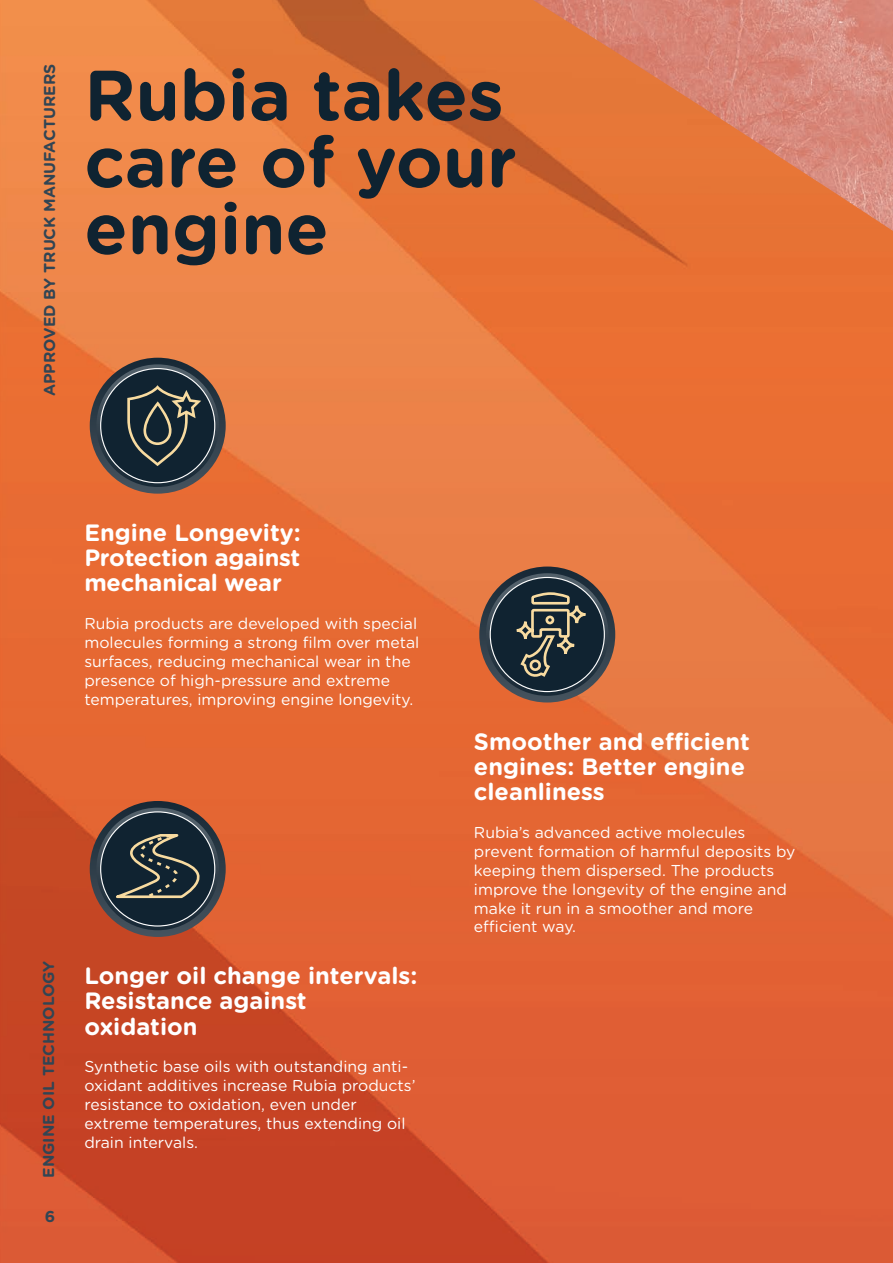
<style>
.page{position:relative;width:893px;height:1263px;background:#fff}
.page>*{position:absolute;margin:0;border:0;box-sizing:border-box;transform-origin:0 0}
.t1{font:700 70.8px/66.8px "Gotham Rounded";color:#0f2331}
.t2{font:700 23.7px/25.2px "Gotham Rounded";color:#fff}
.t3{font:15.75px/18.9px "Gotham Rounded";color:#fff}
.t4{font:700 15.75px "Gotham Rounded";color:#314554}
</style>
<div class="page">
<img style="left:0;top:0;width:893px;height:1263px">
<img style="left:533px;top:0;width:360px;height:231px">
<svg style="left:90px;top:358px;width:136px;height:136px;background:#343f49"></svg>
<svg style="left:96px;top:364px;width:123px;height:123px"></svg>
<svg style="left:100px;top:368px;width:115px;height:115px"></svg>
<div style="left:101px;top:369px;width:113px;height:113px;background:#102331;border-radius:50%"></div>
<svg style="left:127px;top:385px;width:74px;height:81px"></svg>
<svg style="left:90px;top:801px;width:136px;height:136px;background:#333e48"></svg>
<svg style="left:96px;top:808px;width:123px;height:122px"></svg>
<svg style="left:100px;top:811px;width:115px;height:115px"></svg>
<div style="left:101px;top:812px;width:113px;height:113px;background:#102331;border-radius:50%"></div>
<svg style="left:101px;top:832px;width:100px;height:68px"></svg>
<svg style="left:479px;top:566px;width:136px;height:136px;background:#353f48"></svg>
<svg style="left:486px;top:573px;width:123px;height:123px"></svg>
<svg style="left:490px;top:577px;width:115px;height:115px"></svg>
<div style="left:491px;top:578px;width:113px;height:113px;background:#102331;border-radius:50%"></div>
<svg style="left:519px;top:592px;width:52px;height:95px"></svg>
<div style="left:567px;top:604px;width:20px;height:20px;border:3px solid #f8dba0;border-radius:50%"></div>
<div style="left:556px;top:635px;width:19px;height:20px;border:3px solid #f8dba0;border-radius:50%"></div>
<div style="left:515px;top:620px;width:20px;height:20px;border:3px solid #f8dba0;border-radius:50%"></div>
<p class="t4" style="left:38px;top:396px;width:334px;rotate:-90deg">APPROVED BY TRUCK MANUFACTURERS</p>
<p class="t1" style="left:84px;top:59px;width:434px">Rubia takes care of your engine</p>
<p class="t2" style="left:84px;top:519px;width:218px;text-align:justify">Engine Longevity:<br>Protection against mechanical wear</p>
<p class="t3" style="left:84px;top:613px;width:336px">Rubia products are developed with special molecules forming a strong film over metal surfaces, reducing mechanical wear in the presence of high-pressure and extreme temperatures, improving engine longevity.</p>
<p class="t4" style="left:37px;top:1178px;width:219px;rotate:-90deg">ENGINE OIL TECHNOLOGY</p>
<p class="t4" style="left:45px;top:1204px;width:12px">6</p>
<p class="t2" style="left:84px;top:962px;width:334px">Longer oil change intervals:<br>Resistance against oxidation</p>
<p class="t3" style="left:84px;top:1056px;width:333px">Synthetic base oils with outstanding anti&shy;oxidant additives increase Rubia products’ resistance to oxidation, even under extreme temperatures, thus extending oil drain intervals.</p>
<p class="t2" style="left:474px;top:728px;width:277px">Smoother and efficient engines: Better engine cleanliness</p>
<p class="t3" style="left:474px;top:822px;width:323px">Rubia’s advanced active molecules prevent formation of harmful deposits by keeping them dispersed. The products improve the longevity of the engine and make it run in a smoother and more efficient way.</p>
</div>
